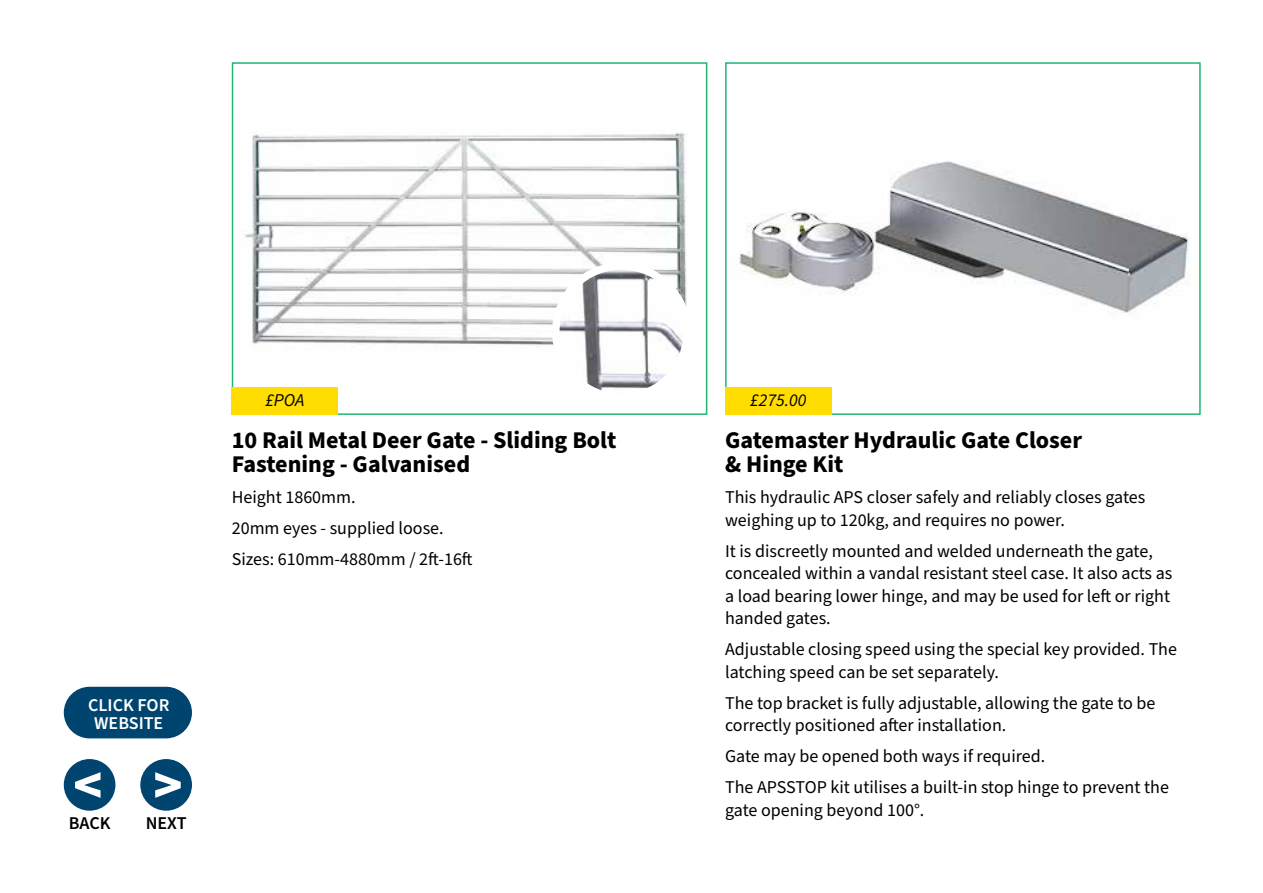
<style>
.page{position:relative;width:1263px;height:893px;background:#fff}
.page>*{position:absolute;margin:0;border:0;box-sizing:border-box;transform-origin:0 0}
.t1{font:700 24px/24px "Source Sans Pro";color:#000}
.t2{font:18px/22.5px "Source Sans Pro";color:#000}
.t3{font:600 18px/18px "Source Sans Pro";color:#fff;text-align:center}
.t4{font:italic 18px "Source Sans Pro";color:#000}
.t5{font:600 18px "Source Sans Pro";color:#000}
</style>
<div class="page">
<img style="left:739px;top:161px;width:451px;height:237px">
<div style="left:725px;top:62px;width:476px;height:353px;border:2px solid #22b573"></div>
<img style="left:244px;top:132px;width:443px;height:214px">
<div style="left:232px;top:62px;width:475px;height:353px;border:2px solid #22b573"></div>
<div style="left:725px;top:387px;width:106px;height:28px;background:#fd0"></div>
<div style="left:232px;top:387px;width:106px;height:28px;background:#fd0"></div>
<img style="left:556px;top:266px;width:131px;height:131px;border-radius:66px">
<div style="left:552px;top:262px;width:139px;height:139px;border:8px solid #fff;border-radius:50%"></div>
<div style="left:64px;top:759px;width:51px;height:52px;background:#004470;border-radius:50%"></div>
<div style="left:140px;top:759px;width:52px;height:52px;background:#004470;border-radius:50%"></div>
<svg style="left:75px;top:772px;width:26px;height:26px"></svg>
<svg style="left:155px;top:772px;width:26px;height:26px"></svg>
<svg style="left:64px;top:687px;width:128px;height:51px;background:#15537b"></svg>
<p class="t3" style="left:88px;top:696px;width:83px">CLICK FOR<br>WEBSITE</p>
<p class="t5" style="left:69px;top:811px;width:43px">BACK</p>
<p class="t5" style="left:146px;top:811px;width:42px">NEXT</p>
<p class="t4" style="left:265px;top:388px;width:41px">£POA</p>
<p class="t4" style="left:750px;top:388px;width:58px">£275.00</p>
<h1 class="t1" style="left:232px;top:429px;width:386px">10 Rail Metal Deer Gate - Sliding Bolt<br>Fastening - Galvanised</h1>
<p class="t2" style="left:232px;top:482px;width:242px;line-height:31px">Height 1860mm.<br>20mm eyes - supplied loose.<br>Sizes: 610mm-4880mm / 2ft-16ft</p>
<h1 class="t1" style="left:725px;top:429px;width:358px">Gatemaster Hydraulic Gate Closer &amp; Hinge Kit</h1>
<p class="t2" style="left:725px;top:486px;width:422px">This hydraulic APS closer safely and reliably closes gates weighing up to 120kg, and requires no power.</p>
<p class="t2" style="left:725px;top:540px;width:449px">It is discreetly mounted and welded underneath the gate, concealed within a vandal resistant steel case. It also acts as a load bearing lower hinge, and may be used for left or right handed gates.</p>
<p class="t2" style="left:725px;top:638px;width:453px">Adjustable closing speed using the special key provided. The latching speed can be set separately.</p>
<p class="t2" style="left:725px;top:692px;width:432px">The top bracket is fully adjustable, allowing the gate to be correctly positioned after installation.</p>
<p class="t2" style="left:725px;top:741px;width:445px;line-height:31px">Gate may be opened both ways if required.<br>The APSSTOP kit utilises a built-in stop hinge to prevent the</p>
<p class="t2" style="left:725px;top:799px;width:201px">gate opening beyond 100°.</p>
</div>
